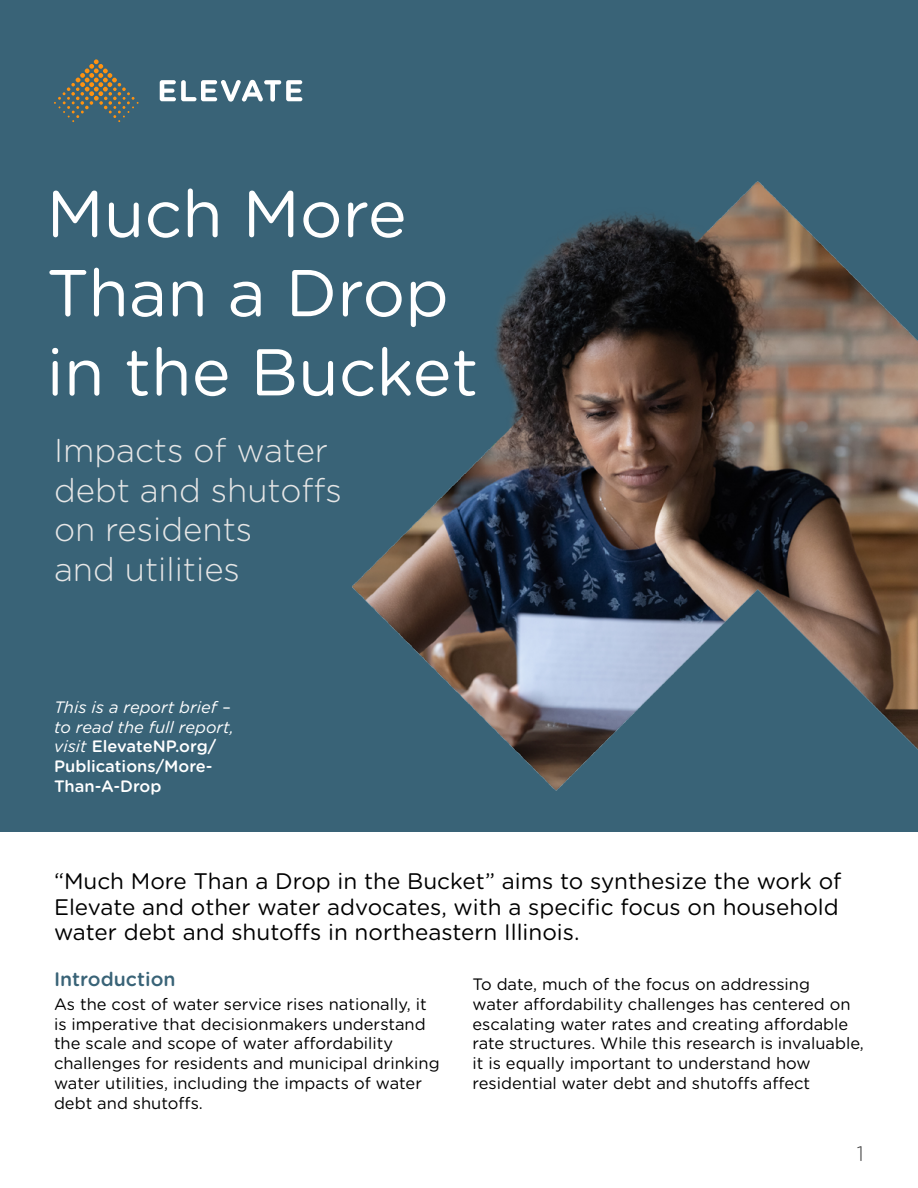
<style>
.page{position:relative;width:918px;height:1188px;background:#fff}
.page>*{position:absolute;margin:0;border:0;box-sizing:border-box;transform-origin:0 0}
.h1{font:66px/79.2px "Gotham Rounded";color:#fff}
.H3_Section_headline{font:300 33px/39.6px "Gotham Rounded";color:#e6e6e6}
.P1{font:22.5px/25.5px "Gotham Rounded";color:#000}
.H4_Subsection{font:300 21px "Gotham Rounded";color:#444}
.t1{font:500 19.5px "Gotham Rounded";color:#396377}
.P2{font:16.5px/19.8px "Gotham Rounded";color:#000}
.P2-2{font:italic 16.5px/19.8px "Gotham Rounded";color:#fff}
.s1{font-weight:500;font-style:normal}
</style>
<div class="page">
<div style="left:0;top:0;width:918px;height:832px;background:#396377"></div>
<svg style="left:160px;top:80px;width:143px;height:22px"></svg>
<svg style="left:54px;top:59px;width:85px;height:63px"></svg>
<img style="left:352px;top:181px;width:566px;height:610px">
<p class="h1" style="left:46px;top:171px;width:433px">Much More<br>Than a Drop in the Bucket</p>
<p class="H3_Section_headline" style="left:54px;top:429px;width:289px">Impacts of water debt and shutoffs on residents<br>and utilities</p>
<p class="P2-2" style="left:54px;top:696px;width:182px">This is a report brief – to read the full report, visit <span class="s1">ElevateNP.org/<br>Publications/More-<br>Than-A-Drop</span></p>
<p class="P1" style="left:54px;top:867px;width:789px">“Much More Than a Drop in the Bucket” aims to synthesize the work of<br>Elevate and other water advocates, with a specific focus on household water debt and shutoffs in northeastern Illinois.</p>
<h3 class="t1" style="left:54px;top:965px;width:123px">Introduction</h3>
<p class="P2" style="left:54px;top:993px;width:387px">As the cost of water service rises nationally, it is imperative that decisionmakers understand the scale and scope of water affordability challenges for residents and municipal drinking water utilities, including the impacts of water debt and shutoffs.</p>
<p class="P2" style="left:472px;top:974px;width:393px">To date, much of the focus on addressing<br>water affordability challenges has centered on escalating water rates and creating affordable rate structures. While this research is invaluable, it is equally important to understand how residential water debt and shutoffs affect</p>
<p class="H4_Subsection" style="left:857px;top:1140px;width:9px">1</p>
</div>
